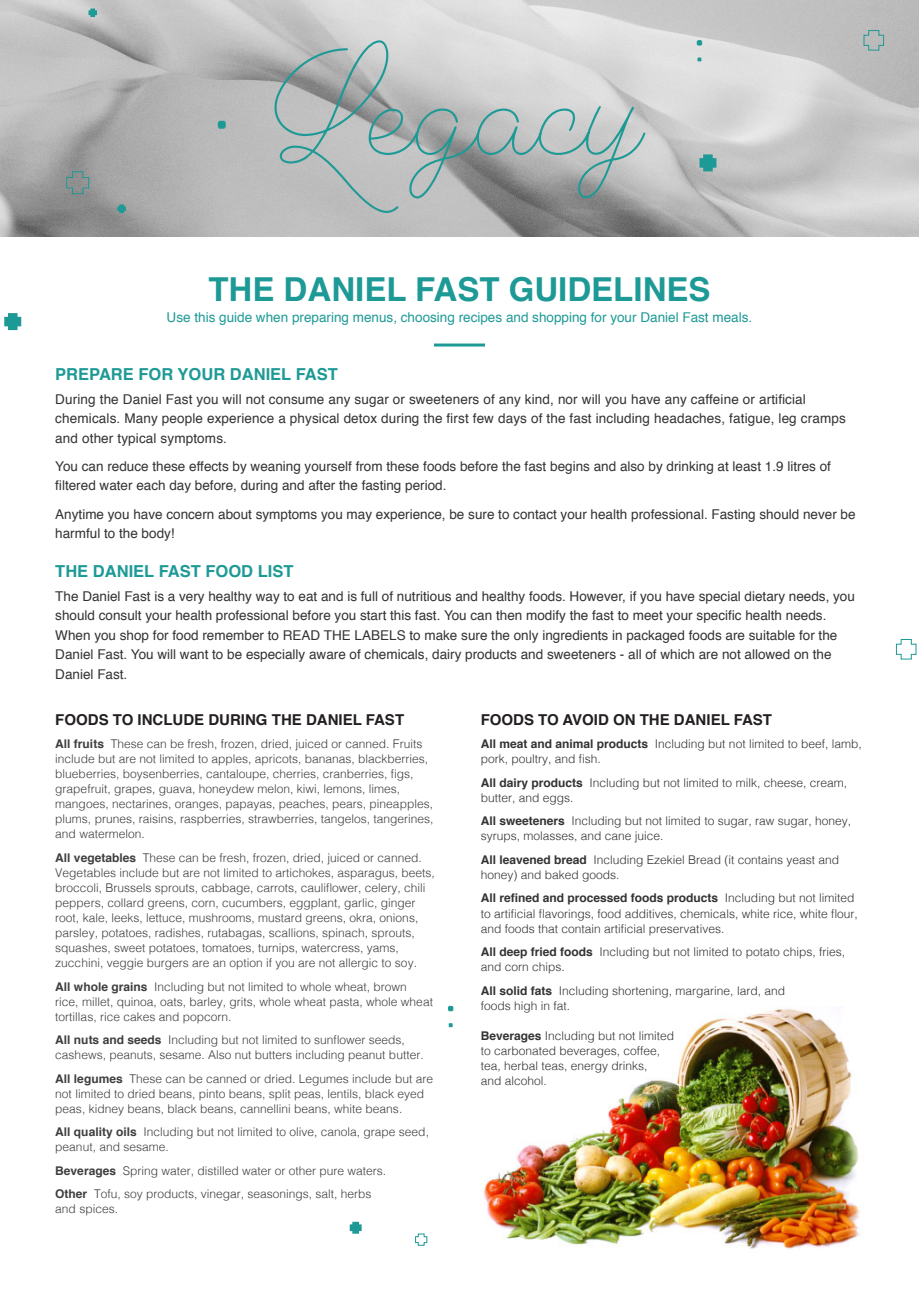
<style>
.page{position:relative;width:919px;height:1289px;background:#fff}
.page>*{position:absolute;margin:0;border:0;box-sizing:border-box;transform-origin:0 0}
.t1{font:700 33px "Helvetica";color:#1e9a96}
.Crossheader{font:700 16.5px "Helvetica";color:#1e9a96}
.Crossheader-2{font:700 15px "Helvetica";color:#231f20}
.Body_Text{font:13.5px/19.5px "Helvetica";color:#343232}
.Highlight_Text{font:13.5px "Helvetica";color:#1e9a96}
.Body_Text-2{font:300 12px/15px "Helvetica";color:#3e3e3f}
.Body_Text-3{font:300 12px/15px "Helvetica";color:#343232}
.s1{font-weight:700}
</style>
<div class="page">
<hr style="left:434px;top:343px;width:51px;height:3px;background:#1e9a96">
<img style="left:483px;top:1009px;width:377px;height:240px">
<img style="left:0;top:0;width:918px;height:236px">
<svg style="left:273px;top:40px;width:372px;height:173px;background:#b3baba"></svg>
<svg style="left:863px;top:30px;width:21px;height:21px"></svg>
<svg style="left:218px;top:121px;width:8px;height:8px"></svg>
<svg style="left:696px;top:40px;width:6px;height:6px"></svg>
<svg style="left:697px;top:57px;width:4px;height:5px"></svg>
<svg style="left:66px;top:171px;width:23px;height:23px"></svg>
<svg style="left:699px;top:154px;width:17px;height:17px"></svg>
<svg style="left:88px;top:9px;width:9px;height:8px"></svg>
<svg style="left:117px;top:204px;width:9px;height:9px"></svg>
<svg style="left:895px;top:639px;width:21px;height:20px"></svg>
<svg style="left:4px;top:313px;width:17px;height:17px"></svg>
<svg style="left:415px;top:1233px;width:12px;height:12px"></svg>
<svg style="left:350px;top:1221px;width:11px;height:12px"></svg>
<svg style="left:448px;top:1005px;width:5px;height:6px"></svg>
<svg style="left:448px;top:1023px;width:4px;height:4px"></svg>
<p class="t1" style="left:208px;top:263px;width:503px">THE DANIEL FAST GUIDELINES</p>
<p class="Highlight_Text" style="left:167px;top:307px;width:587px">Use this guide when preparing menus, choosing recipes and shopping for your Daniel Fast meals.</p>
<p class="Crossheader" style="left:55px;top:361px;width:284px">PREPARE FOR YOUR DANIEL FAST</p>
<p class="Body_Text" style="left:55px;top:390px;width:792px">During the Daniel Fast you will not consume any sugar or sweeteners of any kind, nor will you have any caffeine or artificial chemicals. Many people experience a physical detox during the first few days of the fast including headaches, fatigue, leg cramps and other typical symptoms.</p>
<p class="Body_Text" style="left:55px;top:457px;width:777px">You can reduce these effects by weaning yourself from these foods before the fast begins and also by drinking at least 1.9 litres of filtered water each day before, during and after the fasting period.</p>
<p class="Body_Text" style="left:55px;top:504px;width:801px">Anytime you have concern about symptoms you may experience, be sure to contact your health professional. Fasting should never be harmful to the body!</p>
<p class="Crossheader" style="left:55px;top:558px;width:240px">THE DANIEL FAST FOOD LIST</p>
<p class="Body_Text" style="left:55px;top:586px;width:801px">The Daniel Fast is a very healthy way to eat and is full of nutritious and healthy foods. However, if you have special dietary needs, you should consult your health professional before you start this fast. You can then modify the fast to meet your specific health needs.</p>
<p class="Body_Text" style="left:55px;top:625px;width:783px">When you shop for food remember to READ THE LABELS to make sure the only ingredients in packaged foods are suitable for the<br>Daniel Fast. You will want to be especially aware of chemicals, dairy products and sweeteners - all of which are not allowed on the<br>Daniel Fast.</p>
<p class="Crossheader-2" style="left:55px;top:707px;width:350px">FOODS TO INCLUDE DURING THE DANIEL FAST</p>
<p class="Body_Text-2" style="left:55px;top:735px;width:380px"><span class="s1">All fruits</span> These can be fresh, frozen, dried, juiced or canned. Fruits include but are not limited to apples, apricots, bananas, blackberries, blueberries, boysenberries, cantaloupe, cherries, cranberries, figs, grapefruit, grapes, guava, honeydew melon, kiwi, lemons, limes, mangoes, nectarines, oranges, papayas, peaches, pears, pineapples, plums, prunes, raisins, raspberries, strawberries, tangelos, tangerines, and watermelon.</p>
<p class="Body_Text-2" style="left:55px;top:849px;width:381px"><span class="s1">All vegetables</span> These can be fresh, frozen, dried, juiced or canned.<br>Vegetables include but are not limited to artichokes, asparagus, beets, broccoli, Brussels sprouts, cabbage, carrots, cauliflower, celery, chili peppers, collard greens, corn, cucumbers, eggplant, garlic, ginger root, kale, leeks, lettuce, mushrooms, mustard greens, okra, onions, parsley, potatoes, radishes, rutabagas, scallions, spinach, sprouts, squashes, sweet potatoes, tomatoes, turnips, watercress, yams, zucchini, veggie burgers are an option if you are not allergic to soy.</p>
<p class="Body_Text-2" style="left:55px;top:977px;width:379px"><span class="s1">All whole grains</span> Including but not limited to whole wheat, brown rice, millet, quinoa, oats, barley, grits, whole wheat pasta, whole wheat tortillas, rice cakes and popcorn.</p>
<p class="Body_Text-2" style="left:55px;top:1031px;width:370px"><span class="s1">All nuts and seeds</span> Including but not limited to sunflower seeds, cashews, peanuts, sesame. Also nut butters including peanut butter.</p>
<p class="Body_Text-2" style="left:55px;top:1069px;width:379px"><span class="s1">All legumes</span> These can be canned or dried. Legumes include but are not limited to dried beans, pinto beans, split peas, lentils, black eyed peas, kidney beans, black beans, cannellini beans, white beans.</p>
<p class="Body_Text-2" style="left:55px;top:1123px;width:375px"><span class="s1">All quality oils</span> Including but not limited to olive, canola, grape seed, peanut, and sesame.</p>
<p class="Body_Text-2" style="left:55px;top:1161px;width:332px"><span class="s1">Beverages</span> Spring water, distilled water or other pure waters.</p>
<p class="Body_Text-2" style="left:55px;top:1185px;width:318px"><span class="s1">Other</span> Tofu, soy products, vinegar, seasonings, salt, herbs</p>
<p class="Body_Text-2" style="left:55px;top:1200px;width:64px">and spices.</p>
<p class="Crossheader-2" style="left:480px;top:707px;width:293px">FOODS TO AVOID ON THE DANIEL FAST</p>
<p class="Body_Text-3" style="left:480px;top:735px;width:382px"><span class="s1">All meat and animal products</span> Including but not limited to beef, lamb, pork, poultry, and fish.</p>
<p class="Body_Text-3" style="left:480px;top:774px;width:368px"><span class="s1">All dairy products</span> Including but not limited to milk, cheese, cream, butter, and eggs.</p>
<p class="Body_Text-3" style="left:480px;top:812px;width:372px"><span class="s1">All sweeteners</span> Including but not limited to sugar, raw sugar, honey, syrups, molasses, and cane juice.</p>
<p class="Body_Text-3" style="left:480px;top:851px;width:360px"><span class="s1">All leavened bread</span> Including Ezekiel Bread (it contains yeast and honey) and baked goods.</p>
<p class="Body_Text-3" style="left:480px;top:889px;width:378px"><span class="s1">All refined and processed foods products</span> Including but not limited to artificial flavorings, food additives, chemicals, white rice, white flour, and foods that contain artificial preservatives.</p>
<p class="Body_Text-3" style="left:480px;top:943px;width:366px"><span class="s1">All deep fried foods</span> Including but not limited to potato chips, fries, and corn chips.</p>
<p class="Body_Text-3" style="left:480px;top:981px;width:306px"><span class="s1">All solid fats</span> Including shortening, margarine, lard, and</p>
<p class="Body_Text-3" style="left:480px;top:996px;width:91px">foods high in fat.</p>
<p class="Body_Text-3" style="left:480px;top:1026px;width:195px"><span class="s1">Beverages</span> Including but not limited</p>
<p class="Body_Text-3" style="left:480px;top:1041px;width:181px">to carbonated beverages, coffee,</p>
<p class="Body_Text-3" style="left:480px;top:1056px;width:168px">tea, herbal teas, energy drinks,</p>
<p class="Body_Text-3" style="left:480px;top:1071px;width:68px">and alcohol.</p>
</div>
